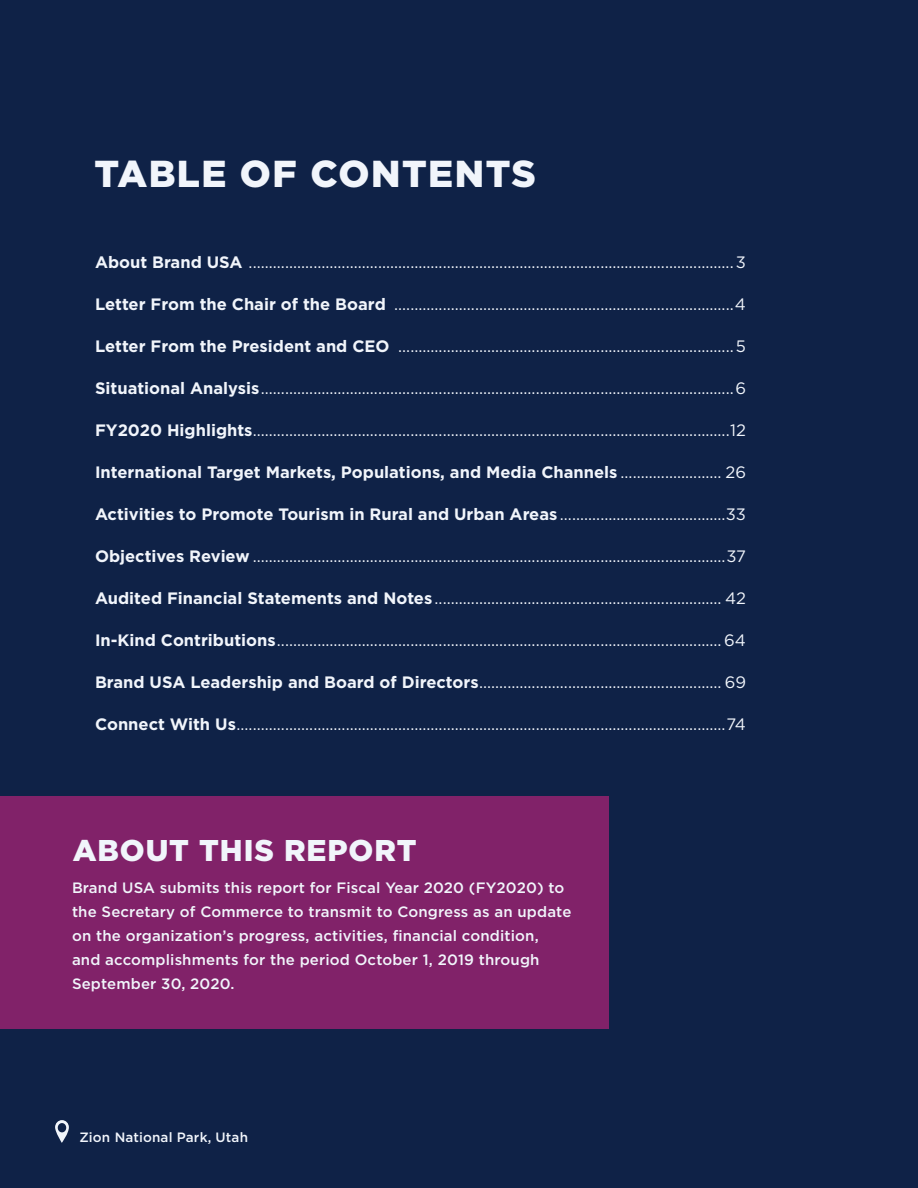
<style>
.page{position:relative;width:918px;height:1188px;background:#0f2247}
.page>*{position:absolute;margin:0;border:0;box-sizing:border-box;transform-origin:0 0}
.t1{font:900 37.5px "Gotham HTF";letter-spacing:.04em;color:#f1f5fb}
.t2{font:900 30px "Gotham HTF";letter-spacing:.03em;color:#f1f5fb}
.TOC_Text_Section_Tit{font:16.5px "Gotham";letter-spacing:-.005em;color:#f1f5fb}
.TOC_Text_Section_Tit-2{font:700 16.5px "Gotham";color:#f1f5fb}
.t3{font:500 15px/24px "Gotham HTF";letter-spacing:.01em;color:#f1f5fb}
.Photo_Caption{font:500 13.5px "Gotham";letter-spacing:.01em;color:#f1f5fb}
.s1{font-weight:700}
.s2{font-weight:400}
</style>
<div class="page">
<svg style="left:55px;top:1120px;width:14px;height:23px"></svg>
<div style="left:0;top:796px;width:609px;height:233px;background:#812269"></div>
<p class="t1" style="left:94px;top:152px;width:443px">TABLE OF CONTENTS</p>
<p class="TOC_Text_Section_Tit" style="left:95px;top:253px;width:653px"><span class="s1">About Brand USA</span> ........................................................................................................................3</p>
<p class="TOC_Text_Section_Tit" style="left:95px;top:295px;width:653px"><span class="s1">Letter From the Chair of the Board</span> ....................................................................................4</p>
<p class="TOC_Text_Section_Tit" style="left:95px;top:337px;width:653px"><span class="s1">Letter From the President and CEO</span> ...................................................................................5</p>
<p class="TOC_Text_Section_Tit" style="left:95px;top:379px;width:653px"><span class="s1">Situational Analysis</span>.....................................................................................................................6</p>
<p class="TOC_Text_Section_Tit" style="left:95px;top:421px;width:653px"><span class="s1">FY2020 Highlights</span>......................................................................................................................12</p>
<p class="TOC_Text_Section_Tit-2" style="left:95px;top:462px;width:653px">International Target Markets, Populations, and Media Channels <span class="s2">......................... 26</span></p>
<p class="TOC_Text_Section_Tit-2" style="left:95px;top:504px;width:653px">Activities to Promote Tourism in Rural and Urban Areas <span class="s2">.........................................33</span></p>
<p class="TOC_Text_Section_Tit" style="left:95px;top:547px;width:652px"><span class="s1">Objectives Review</span> .....................................................................................................................37</p>
<p class="TOC_Text_Section_Tit" style="left:95px;top:589px;width:653px"><span class="s1">Audited Financial Statements and Notes</span> ....................................................................... 42</p>
<p class="TOC_Text_Section_Tit" style="left:95px;top:631px;width:653px"><span class="s1">In-Kind Contributions</span>.............................................................................................................. 64</p>
<p class="TOC_Text_Section_Tit" style="left:95px;top:673px;width:653px"><span class="s1">Brand USA Leadership and Board of Directors</span>............................................................ 69</p>
<p class="TOC_Text_Section_Tit" style="left:95px;top:715px;width:652px"><span class="s1">Connect With Us</span>.........................................................................................................................74</p>
<p class="t2" style="left:73px;top:833px;width:345px">ABOUT THIS REPORT</p>
<h3 class="t3" style="left:72px;top:875px;width:501px">Brand USA submits this report for Fiscal Year 2020 (FY2020) to the Secretary of Commerce to transmit to Congress as an update on the organization’s progress, activities, financial condition,<br>and accomplishments for the period October 1, 2019 through September 30, 2020.</h3>
<p class="Photo_Caption" style="left:79px;top:1129px;width:170px">Zion National Park, Utah</p>
</div>
